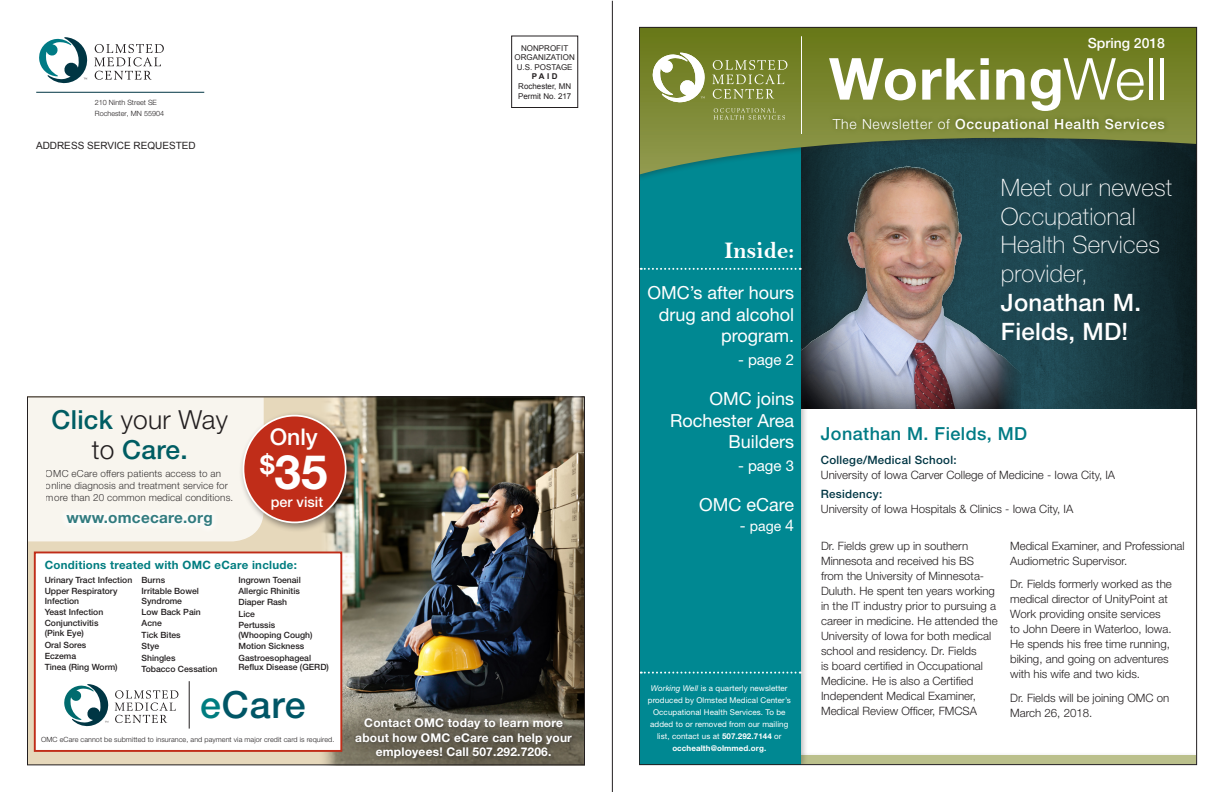
<style>
.page{position:relative;width:1224px;height:792px;background:#fff}
.page>*{position:absolute;margin:0;border:0;box-sizing:border-box;transform-origin:0 0}
.t1{font:700 58px "Helvetica Neue LT Std";letter-spacing:.015em;color:#fff}
.t2{font:700 47.6px "Helvetica Neue LT Std";color:#fff}
.t3{font:500 37.5px "Helvetica Neue LT Std";letter-spacing:.025em;color:#005666}
.t4{font:500 26.3px/29.6px "Helvetica Neue LT Std";color:#005d63;text-align:center}
.t5{font:100 24px/28.8px "Helvetica Neue LT Std";letter-spacing:.01em;color:#fff}
.t6{font:24px "Bell MT Bold";color:#fff}
.t7{font:500 23px "Helvetica Neue LT Std";color:#fff}
.t8{font:18px/21.6px "Helvetica Neue LT Std";color:#fff;text-align:right}
.t9{font:500 18px "Helvetica Neue LT Std";letter-spacing:.025em;color:#007b85}
.t10{font:700 15.3px "Helvetica Neue LT Std";letter-spacing:.015em;color:#005d63}
.t11{font:15px "Helvetica Neue LT Std";color:#fff}
.t12{font:500 14.3px "Helvetica Neue LT Std";color:#fff}
.t13{font:500 14px "Helvetica Neue LT Std";letter-spacing:.05em;color:#fff}
.t14{font:500 14px "Helvetica Neue LT Std";color:#fff}
.t15{font:14px "Helvetica Neue LT Std";color:#fff}
.t16{font:700 12px/14.4px "Helvetica Neue LT Std";letter-spacing:.015em;color:#fff;text-align:center}
.t17{font:300 11.5px/15px "Helvetica Neue LT Std";color:#231f20}
.t18{font:700 11.5px "Helvetica Neue LT Std";letter-spacing:.025em;color:#007d80}
.t19{font:10px "Arial";color:#231f20}
.t20{font:300 9.9px/11.8px "Helvetica Neue LT Std";letter-spacing:.015em;color:#231f20}
.t21{font:500 8.6px/9.6px "Helvetica Neue LT Std";color:#231f20}
.t22{font:8px/12px "Helvetica Neue LT Std";letter-spacing:.01em;color:#fff;text-align:center}
.t23{font:8px "Arial";color:#231f20}
.t24{font:700 8px "Arial";color:#231f20}
.t25{font:300 7.2px/10.8px "Helvetica Neue LT Std";letter-spacing:.01em;color:#231f20}
.s1{font-weight:300;color:#231f20}
.s2{color:#007d80}
.s3{font-size:15px}
.s4{font-size:16px}
.s5{font-style:italic}
.s6{font-weight:700}
.s7{font-weight:300}
.s8{font-weight:500}
.s9{font-weight:500;color:#003644}
</style>
<div class="page">
<div style="left:634px;top:752px;width:568px;height:20px;background:#231f20;opacity:.3"></div>
<div style="left:639px;top:755px;width:557px;height:9px;background:#bbc08c"></div>
<svg style="left:1021px;top:182px;width:174px;height:227px;background:#17373f"></svg>
<div style="left:775px;top:153px;width:258px;height:250px;background:#1f4852"></div>
<img style="left:809px;top:182px;width:212px;height:227px">
<svg style="left:94px;top:44px;width:70px;height:36px"></svg>
<hr style="left:36px;top:92px;width:168px;height:1px;background:#003644">
<svg style="left:39px;top:37px;width:49px;height:47px"></svg>
<div style="left:511px;top:36px;width:67px;height:72px;border:1px solid #231f20"></div>
<div style="left:636px;top:138px;width:173px;height:633px;background:#231f20;opacity:.3"></div>
<div style="left:640px;top:144px;width:161px;height:621px;background:#008892"></div>
<div style="left:634px;top:24px;width:569px;height:158px;background:#231f20;opacity:.3"></div>
<svg style="left:641px;top:29px;width:554px;height:146px;background:#5f7434"></svg>
<div style="left:1197px;top:0;width:27px;height:791px;background:#fff"></div>
<div style="left:612px;top:0;width:612px;height:27px;background:#fff"></div>
<svg style="left:641px;top:672px;width:160px;height:2px"></svg>
<div style="left:612px;top:765px;width:612px;height:27px;background:#fff"></div>
<div style="left:828px;top:113px;width:341px;height:24px;background:#394b00;opacity:.75"></div>
<hr style="left:801px;top:36px;width:1px;height:98px;background:#fff">
<svg style="left:712px;top:60px;width:75px;height:39px;background:#8b964b"></svg>
<svg style="left:714px;top:108px;width:71px;height:12px"></svg>
<svg style="left:652px;top:53px;width:54px;height:50px"></svg>
<svg style="left:641px;top:268px;width:160px;height:2px"></svg>
<div style="left:612px;top:0;width:27px;height:792px;background:#fff"></div>
<hr style="left:612px;top:1px;width:1px;height:791px;background:#231f20">
<svg style="left:27px;top:396px;width:558px;height:369px;background:#bfb19a"></svg>
<img style="left:318px;top:398px;width:265px;height:365px">
<div style="left:239px;top:411px;width:117px;height:122px;background:#231f20;opacity:.5"></div>
<div style="left:243px;top:416px;width:103px;height:106px;background:#c02d19;border-radius:50%"></div>
<svg style="left:29px;top:398px;width:235px;height:143px;background:#f6eee7"></svg>
<div style="left:353px;top:716px;width:223px;height:47px;background:#231f20;opacity:.5"></div>
<div style="left:34px;top:552px;width:308px;height:200px;background:#fff;border:2px solid #c02d19"></div>
<svg style="left:115px;top:690px;width:63px;height:33px"></svg>
<svg style="left:64px;top:684px;width:45px;height:43px"></svg>
<hr style="left:189px;top:681px;width:1px;height:48px;background:#231f20">
<p class="t25" style="left:95px;top:97px;width:71px">210 Ninth Street SE<br>Rochester, MN 55904</p>
<p class="t19" style="left:36px;top:139px;width:161px">ADDRESS SERVICE REQUESTED</p>
<p class="t23" style="left:521px;top:43px;width:49px">NONPROFIT</p>
<p class="t23" style="left:515px;top:52px;width:62px">ORGANIZATION</p>
<p class="t23" style="left:517px;top:62px;width:57px">U.S. POSTAGE</p>
<p class="t24" style="left:532px;top:71px;width:27px">PAID</p>
<p class="t23" style="left:518px;top:81px;width:54px">Rochester, MN</p>
<p class="t23" style="left:518px;top:91px;width:55px">Permit No. 217</p>
<p class="t4" style="left:52px;top:405px;width:178px">Click <span class="s1">your Way to</span> Care.</p>
<p class="t20" style="left:46px;top:468px;width:189px">OMC eCare offers patients access to an online diagnosis and treatment service for more than 20 common medical conditions.</p>
<h3 class="t10" style="left:66px;top:508px;width:148px">www.omcecare.org</h3>
<p class="t7" style="left:270px;top:423px;width:50px">Only</p>
<p class="t2" style="left:260px;top:443px;width:69px"><sup>$</sup>35</p>
<p class="t12" style="left:271px;top:494px;width:54px">per visit</p>
<p class="t18" style="left:45px;top:558px;width:254px">Conditions treated with OMC eCare include:</p>
<p class="t21" style="left:45px;top:575px;width:89px">Urinary Tract Infection</p>
<p class="t21" style="left:45px;top:586px;width:74px">Upper Respiratory<br>Infection</p>
<p class="t21" style="left:45px;top:607px;width:60px">Yeast Infection</p>
<p class="t21" style="left:45px;top:619px;width:55px">Conjunctivitis (Pink Eye)</p>
<p class="t21" style="left:45px;top:640px;width:43px">Oral Sores</p>
<p class="t21" style="left:45px;top:651px;width:33px">Eczema</p>
<p class="t21" style="left:45px;top:662px;width:74px">Tinea (Ring Worm)</p>
<p class="t21" style="left:142px;top:575px;width:25px">Burns</p>
<p class="t21" style="left:142px;top:586px;width:59px">Irritable Bowel<br>Syndrome</p>
<p class="t21" style="left:142px;top:607px;width:61px">Low Back Pain</p>
<p class="t21" style="left:142px;top:619px;width:22px">Acne</p>
<p class="t21" style="left:142px;top:630px;width:41px">Tick Bites</p>
<p class="t21" style="left:142px;top:641px;width:19px">Stye</p>
<p class="t21" style="left:142px;top:653px;width:35px">Shingles</p>
<p class="t21" style="left:142px;top:664px;width:77px">Tobacco Cessation</p>
<p class="t21" style="left:239px;top:575px;width:64px">Ingrown Toenail</p>
<p class="t21" style="left:239px;top:586px;width:63px">Allergic Rhinitis</p>
<p class="t21" style="left:239px;top:598px;width:50px">Diaper Rash</p>
<p class="t21" style="left:239px;top:609px;width:18px">Lice</p>
<p class="t21" style="left:239px;top:621px;width:76px">Pertussis (Whooping Cough)</p>
<p class="t21" style="left:239px;top:641px;width:67px">Motion Sickness</p>
<p class="t21" style="left:239px;top:653px;width:92px">Gastroesophageal<br>Reflux Disease (GERD)</p>
<p class="t3" style="left:200px;top:683px;width:107px"><span class="s2">e</span>Care</p>
<p class="t25" style="left:41px;top:734px;width:295px">OMC eCare cannot be submitted to insurance, and payment via major credit card is required.</p>
<p class="t16" style="left:355px;top:715px;width:218px">Contact OMC today to learn more about how OMC eCare can help your employees! Call 507.292.7206.</p>
<p class="t6" style="left:724px;top:236px;width:72px">Inside:</p>
<p class="t8" style="left:647px;top:281px;width:148px">OMC’s after hours drug and alcohol program.</p>
<p class="t11" style="left:738px;top:350px;width:58px">- page 2</p>
<p class="t8" style="left:670px;top:388px;width:126px">OMC joins<br>Rochester Area<br>Builders</p>
<p class="t11" style="left:738px;top:457px;width:58px">- page 3</p>
<p class="t8" style="left:699px;top:494px;width:97px">OMC eCare</p>
<p class="t15" style="left:740px;top:517px;width:56px"><span class="s3">-</span> page <span class="s4">4</span></p>
<p class="t22" style="left:648px;top:682px;width:144px"><span class="s5">Working Well</span> is a quarterly newsletter produced by Olmsted Medical Center’s Occupational Health Services. To be added to or removed from our mailing list, contact us at <span class="s6">507.292.7144</span> or <span class="s6">occhealth@olmmed.org.</span></p>
<p class="t14" style="left:1088px;top:35px;width:79px">Spring 2018</p>
<p class="t1" style="left:829px;top:43px;width:340px">Working<span class="s7">Well</span></p>
<p class="t13" style="left:833px;top:115px;width:334px"><span class="s7">The Newsletter of</span> Occupational Health Services</p>
<p class="t5" style="left:1001px;top:173px;width:173px">Meet our newest<br>Occupational<br>Health Services provider,<br><span class="s8">Jonathan M.<br>Fields, MD!</span></p>
<p class="t9" style="left:821px;top:423px;width:208px">Jonathan M. Fields, MD</p>
<p class="t17" style="left:821px;top:452px;width:296px"><span class="s9">College/Medical School:<br></span>University of Iowa Carver College of Medicine - Iowa City, IA</p>
<p class="t17" style="left:821px;top:487px;width:254px"><span class="s9">Residency:<br></span>University of Iowa Hospitals &amp; Clinics - Iowa City, IA</p>
<p class="t17" style="left:821px;top:538px;width:178px">Dr. Fields grew up in southern Minnesota and received his BS from the University of Minnesota-Duluth. He spent ten years working in the IT industry prior to pursuing a career in medicine. He attended the University of Iowa for both medical school and residency. Dr. Fields<br>is board certified in Occupational Medicine. He is also a Certified Independent Medical Examiner, Medical Review Officer, FMCSA</p>
<p class="t17" style="left:1010px;top:538px;width:176px">Medical Examiner, and Professional<br>Audiometric Supervisor.</p>
<p class="t17" style="left:1010px;top:576px;width:163px">Dr. Fields formerly worked as the medical director of UnityPoint at<br>Work providing onsite services to John Deere in Waterloo, Iowa.<br>He spends his free time running, biking, and going on adventures with his wife and two kids.</p>
<p class="t17" style="left:1010px;top:690px;width:161px">Dr. Fields will be joining OMC on<br>March 26, 2018.</p>
</div>
